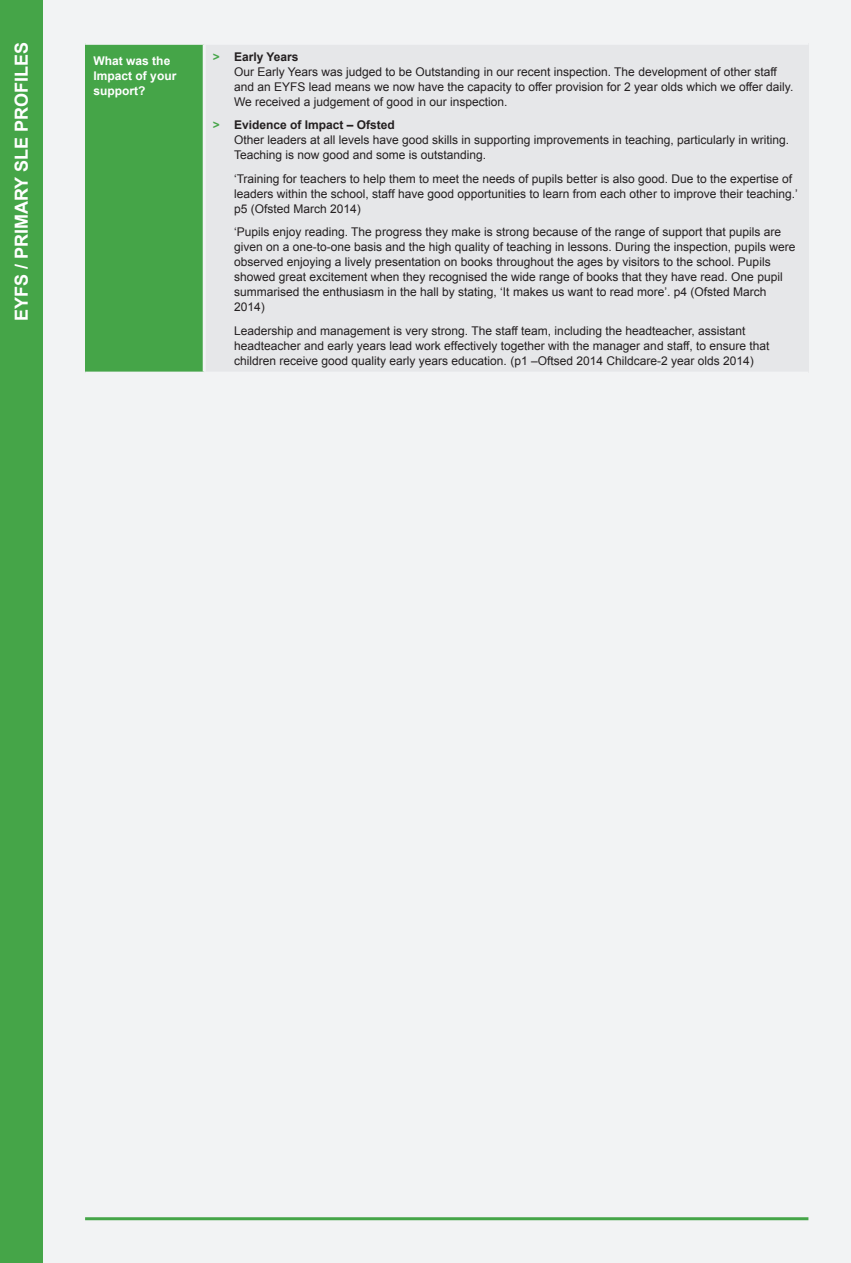
<style>
.page{position:relative;width:851px;height:1263px;background:#fff}
.page>*{position:absolute;margin:0;border:0;box-sizing:border-box;transform-origin:0 0}
.t1{font:700 18px "Arial";color:#fff}
.t2{font:12px/15px "Arial";color:#231f20}
.t3{font:700 12px/15px "Arial";color:#fff}
.s1{font-weight:700;color:#45a548}
.s2{font-weight:700}
</style>
<div class="page">
<div style="left:0;top:0;width:850px;height:1263px;background:#f2f3f4"></div>
<div style="left:0;top:0;width:43px;height:1263px;background:#45a548"></div>
<hr style="left:85px;top:1217px;width:723px;height:3px;background:#45a548">
<div style="left:85px;top:43px;width:119px;height:330px;background:#45a548"></div>
<div style="left:204px;top:43px;width:604px;height:330px;background:#e6e7e9"></div>
<hr style="left:85px;top:42px;width:119px;height:3px;background:#f2f3f4">
<hr style="left:204px;top:42px;width:604px;height:3px;background:#f2f3f4">
<hr style="left:203px;top:45px;width:3px;height:327px;background:#f2f3f4">
<hr style="left:85px;top:372px;width:119px;height:3px;background:#f2f3f4">
<hr style="left:204px;top:372px;width:604px;height:3px;background:#f2f3f4">
<h1 class="t1" style="left:12px;top:321px;width:281px;rotate:-90deg">EYFS / PRIMARY SLE PROFILES</h1>
<p class="t3" style="left:94px;top:53px;width:84px">What was the<br>Impact of your support?</p>
<p class="t2" style="left:234px;top:49px;width:560px;text-indent:-21px"><span class="s1">&gt;</span> <span class="s2">Early Years<br></span>Our Early Years was judged to be Outstanding in our recent inspection. The development of other staff and an EYFS lead means we now have the capacity to offer provision for 2 year olds which we offer daily.<br>We received a judgement of good in our inspection.</p>
<p class="t2" style="left:234px;top:117px;width:556px;text-indent:-21px"><span class="s1">&gt;</span> <span class="s2">Evidence of Impact – Ofsted<br></span>Other leaders at all levels have good skills in supporting improvements in teaching, particularly in writing.<br>Teaching is now good and some is outstanding.</p>
<p class="t2" style="left:234px;top:171px;width:565px">‘Training for teachers to help them to meet the needs of pupils better is also good. Due to the expertise of leaders within the school, staff have good opportunities to learn from each other to improve their teaching.’ p5 (Ofsted March 2014)</p>
<p class="t2" style="left:234px;top:224px;width:562px">‘Pupils enjoy reading. The progress they make is strong because of the range of support that pupils are given on a one-to-one basis and the high quality of teaching in lessons. During the inspection, pupils were observed enjoying a lively presentation on books throughout the ages by visitors to the school. Pupils showed great excitement when they recognised the wide range of books that they have read. One pupil summarised the enthusiasm in the hall by stating, ‘It makes us want to read more’. p4 (Ofsted March 2014)</p>
<p class="t2" style="left:234px;top:323px;width:537px">Leadership and management is very strong. The staff team, including the headteacher, assistant headteacher and early years lead work effectively together with the manager and staff, to ensure that children receive good quality early years education. (p1 –Oftsed 2014 Childcare-2 year olds 2014)</p>
</div>
